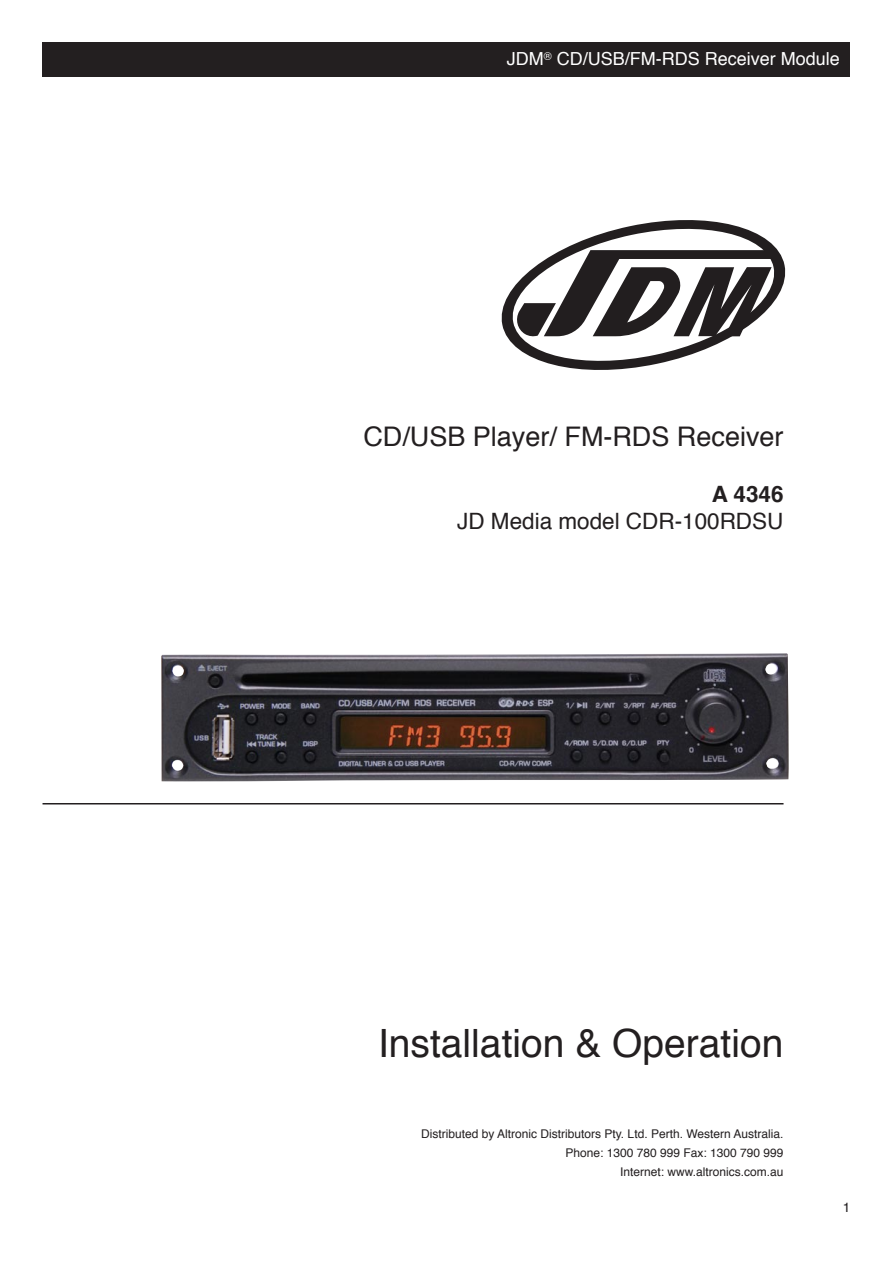
<style>
.page{position:relative;width:893px;height:1263px;background:#fff}
.page>*{position:absolute;margin:0;border:0;box-sizing:border-box;transform-origin:0 0}
.t1{font:39px "Helvetica";color:#231f20}
.t2{font:27px "Helvetica";color:#231f20}
.t3{font:22.5px "Helvetica";color:#231f20}
.t4{font:700 22.5px "Helvetica";color:#231f20}
.t5{font:18px "Helvetica";color:#fff}
.t6{font:13.5px "Helvetica";color:#231f20}
.t7{font:12px/18.6px "Helvetica";color:#231f20;text-align:right}
</style>
<div class="page">
<div style="left:43px;top:43px;width:807px;height:34px;background:#231f20"></div>
<img style="left:161px;top:653px;width:628px;height:128px">
<svg style="left:502px;top:220px;width:283px;height:150px"></svg>
<hr style="left:43px;top:803px;width:740px;height:1px;background:#231f20">
<h3 class="t5" style="left:507px;top:51px;width:334px">JDM<sup>®</sup> CD/USB/FM-RDS Receiver Module</h3>
<h2 class="t2" style="left:363px;top:425px;width:422px">CD/USB Player/ FM-RDS Receiver</h2>
<h3 class="t4" style="left:712px;top:485px;width:73px">A 4346</h3>
<h3 class="t3" style="left:457px;top:512px;width:328px">JD Media model CDR-100RDSU</h3>
<h1 class="t1" style="left:378px;top:1027px;width:407px">Installation &amp; Operation</h1>
<p class="t7" style="left:421px;top:1126px;width:364px">Distributed by Altronic Distributors Pty. Ltd. Perth. Western Australia.<br>Phone: 1300 780 999 Fax: 1300 790 999<br>Internet: www.altronics.com.au</p>
<p class="t6" style="left:843px;top:1202px;width:9px">1</p>
</div>
